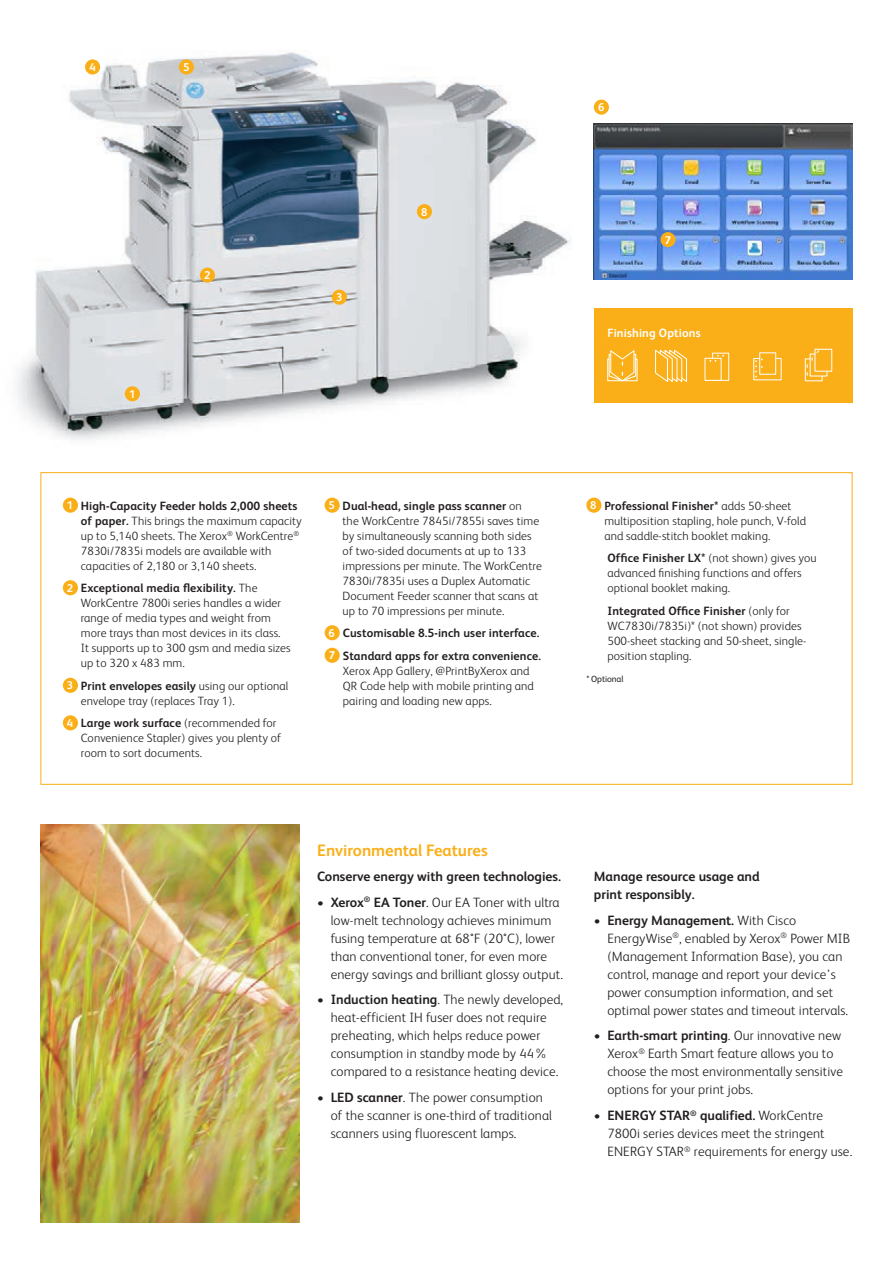
<style>
.page{position:relative;width:893px;height:1263px;background:#fff}
.page>*{position:absolute;margin:0;border:0;box-sizing:border-box;transform-origin:0 0}
.t1{font:700 16.5px "Xerox Sans";color:#faaf18}
.t2{font:300 13.5px/18px "Xerox Sans";letter-spacing:.01em;color:#231f20}
.t3{font:700 13.5px/18px "Xerox Sans";color:#231f20}
.t4{font:300 12px/15px "Xerox Sans";letter-spacing:.01em;color:#231f20}
.t5{font:700 12px/22.5px "Xerox Sans";letter-spacing:.01em;color:#231f20}
.t6{font:700 12px "Xerox Sans";letter-spacing:.01em;color:#fff}
.t7{font:700 11.25px "Xerox Sans";color:#fff}
.t8{font:9px "Xerox Sans";letter-spacing:-.01em;color:#231f20}
.s1{font-weight:700;font-size:11.25px;color:#fff}
.s2{font-weight:700}
.s3{font-size:11.25px;color:#fff}
</style>
<div class="page">
<img style="left:18px;top:50px;width:553px;height:390px">
<div style="left:594px;top:308px;width:258px;height:95px;background:#faaf18"></div>
<svg style="left:655px;top:350px;width:32px;height:32px"></svg>
<svg style="left:805px;top:358px;width:17px;height:23px"></svg>
<div style="left:810px;top:354px;width:17px;height:22px;background:#faaf18"></div>
<div style="left:814px;top:349px;width:18px;height:23px;background:#faaf18;border:1px solid #fff"></div>
<svg style="left:807px;top:349px;width:13px;height:18px"></svg>
<div style="left:607px;top:359px;width:30px;height:22px;border:1px solid #fff"></div>
<svg style="left:608px;top:350px;width:28px;height:32px"></svg>
<div style="left:712px;top:353px;width:17px;height:28px;background:#faaf18;border:1px solid #fff"></div>
<div style="left:705px;top:358px;width:16px;height:23px;background:#faaf18;border:1px solid #fff"></div>
<svg style="left:709px;top:355px;width:15px;height:7px"></svg>
<div style="left:759px;top:352px;width:17px;height:23px;background:#faaf18;border:1px solid #fff"></div>
<svg style="left:753px;top:358px;width:29px;height:23px"></svg>
<div style="left:63px;top:498px;width:15px;height:15px;background:#faaf18;border-radius:50%"></div>
<div style="left:63px;top:580px;width:15px;height:15px;background:#faaf18;border-radius:50%"></div>
<div style="left:63px;top:678px;width:15px;height:15px;background:#faaf18;border-radius:50%"></div>
<div style="left:63px;top:715px;width:15px;height:15px;background:#faaf18;border-radius:50%"></div>
<div style="left:325px;top:498px;width:15px;height:15px;background:#faaf18;border-radius:50%"></div>
<div style="left:325px;top:625px;width:15px;height:15px;background:#faaf18;border-radius:50%"></div>
<div style="left:325px;top:648px;width:15px;height:15px;background:#faaf18;border-radius:50%"></div>
<div style="left:586px;top:498px;width:15px;height:15px;background:#faaf18;border-radius:50%"></div>
<div style="left:125px;top:386px;width:15px;height:15px;background:#faaf18;border-radius:50%"></div>
<div style="left:200px;top:268px;width:15px;height:15px;background:#faaf18;border-radius:50%"></div>
<div style="left:179px;top:59px;width:15px;height:16px;background:#faaf18;border-radius:50%"></div>
<div style="left:85px;top:59px;width:15px;height:16px;background:#faaf18;border-radius:50%"></div>
<div style="left:332px;top:290px;width:15px;height:15px;background:#faaf18;border-radius:50%"></div>
<div style="left:417px;top:204px;width:15px;height:15px;background:#faaf18;border-radius:50%"></div>
<img style="left:40px;top:825px;width:259px;height:397px">
<img style="left:594px;top:124px;width:258px;height:155px">
<div style="left:594px;top:100px;width:15px;height:15px;background:#faaf18;border-radius:50%"></div>
<div style="left:660px;top:232px;width:16px;height:15px;background:#faaf18;border-radius:50%"></div>
<p class="t7" style="left:89px;top:59px;width:8px">4</p>
<p class="t7" style="left:183px;top:59px;width:8px">5</p>
<p class="t7" style="left:129px;top:386px;width:8px">1</p>
<p class="t7" style="left:204px;top:267px;width:8px">2</p>
<p class="t7" style="left:336px;top:290px;width:8px">3</p>
<p class="t7" style="left:421px;top:204px;width:8px">8</p>
<p class="t7" style="left:598px;top:100px;width:8px">6</p>
<p class="t7" style="left:665px;top:232px;width:8px">7</p>
<p class="t6" style="left:607px;top:324px;width:95px">Finishing Options</p>
<p class="t4" style="left:81px;top:497px;width:222px;text-indent:-14px"><span class="s1">1</span> <span class="s2">High-Capacity Feeder holds 2,000 sheets of paper.</span> This brings the maximum capacity up to 5,140 sheets. The Xerox<sup>®</sup> WorkCentre<sup>® </sup>7830i/7835i models are available with capacities of 2,180 or 3,140 sheets.</p>
<p class="t4" style="left:81px;top:580px;width:211px;text-indent:-14px"><span class="s1">2</span> <span class="s2">Exceptional media flexibility.</span> The WorkCentre 7800i series handles a wider range of media types and weight from more trays than most devices in its class.<br>It supports up to 300 gsm and media sizes up to 320 x 483 mm.</p>
<p class="t4" style="left:81px;top:678px;width:209px;text-indent:-14px"><span class="s1">3</span> <span class="s2">Print envelopes easily</span> using our optional envelope tray (replaces Tray 1).</p>
<p class="t4" style="left:81px;top:715px;width:202px;text-indent:-14px"><span class="s1">4</span> <span class="s2">Large work surface</span> (recommended for<br>Convenience Stapler) gives you plenty of room to sort documents.</p>
<p class="t4" style="left:343px;top:497px;width:201px;text-indent:-14px"><span class="s1">5</span> <span class="s2">Dual-head, single pass scanner</span> on<br>the WorkCentre 7845i/7855i saves time by simultaneously scanning both sides of two-sided documents at up to 133 impressions per minute. The WorkCentre 7830i/7835i uses a Duplex Automatic Document Feeder scanner that scans at up to 70 impressions per minute.</p>
<p class="t5" style="left:328px;top:621px;width:214px"><span class="s3">6</span> Customisable 8.5-inch user interface.<br><span class="s3">7</span> Standard apps for extra convenience.</p>
<p class="t4" style="left:343px;top:663px;width:193px">Xerox App Gallery, @PrintByXerox and<br>QR Code help with mobile printing and pairing and loading new apps.</p>
<p class="t4" style="left:604px;top:497px;width:203px;text-indent:-14px"><span class="s1">8</span> <span class="s2">Professional Finisher*</span> adds 50-sheet multiposition stapling, hole punch, V-fold and saddle-stitch booklet making.</p>
<p class="t4" style="left:607px;top:550px;width:211px"><span class="s2">Office Finisher LX*</span> (not shown) gives you advanced finishing functions and offers optional booklet making.</p>
<p class="t4" style="left:607px;top:603px;width:200px"><span class="s2">Integrated Office Finisher</span> (only for WC7830i/7835i)* (not shown) provides 500-sheet stacking and 50-sheet, single&shy;position stapling.</p>
<p class="t8" style="left:586px;top:673px;width:38px">* Optional</p>
<h1 class="t1" style="left:317px;top:839px;width:172px">Environmental Features</h1>
<p class="t3" style="left:317px;top:867px;width:245px">Conserve energy with green technologies.</p>
<p class="t2" style="left:331px;top:893px;width:234px;text-indent:-14px">• <span class="s2">Xerox</span><sup>®</sup> <span class="s2">EA Toner</span>. Our EA Toner with ultra low-melt technology achieves minimum fusing temperature at 68°F (20°C), lower than conventional toner, for even more energy savings and brilliant glossy output.</p>
<p class="t2" style="left:331px;top:990px;width:234px;text-indent:-14px">• <span class="s2">Induction heating</span>. The newly developed, heat-efficient IH fuser does not require preheating, which helps reduce power consumption in standby mode by 44% compared to a resistance heating device.</p>
<p class="t2" style="left:331px;top:1088px;width:223px;text-indent:-14px">• <span class="s2">LED scanner</span>. The power consumption of the scanner is one-third of traditional scanners using fluorescent lamps.</p>
<p class="t3" style="left:594px;top:867px;width:167px">Manage resource usage and print responsibly.</p>
<p class="t2" style="left:607px;top:910px;width:244px;text-indent:-13px">• <span class="s2">Energy Management.</span> With Cisco EnergyWise<sup>®</sup>, enabled by Xerox<sup>®</sup> Power MIB (Management Information Base), you can control, manage and report your device’s power consumption information, and set optimal power states and timeout intervals.</p>
<p class="t2" style="left:607px;top:1026px;width:237px;text-indent:-13px">• <span class="s2">Earth-smart printing</span>. Our innovative new Xerox<sup>®</sup> Earth Smart feature allows you to choose the most environmentally sensitive options for your print jobs.</p>
<p class="t2" style="left:607px;top:1106px;width:246px;text-indent:-14px">• <span class="s2">ENERGY STAR</span><sup>®</sup> <span class="s2">qualified.</span> WorkCentre<br>7800i series devices meet the stringent<br>ENERGY STAR<sup>®</sup> requirements for energy use.</p>
</div>
